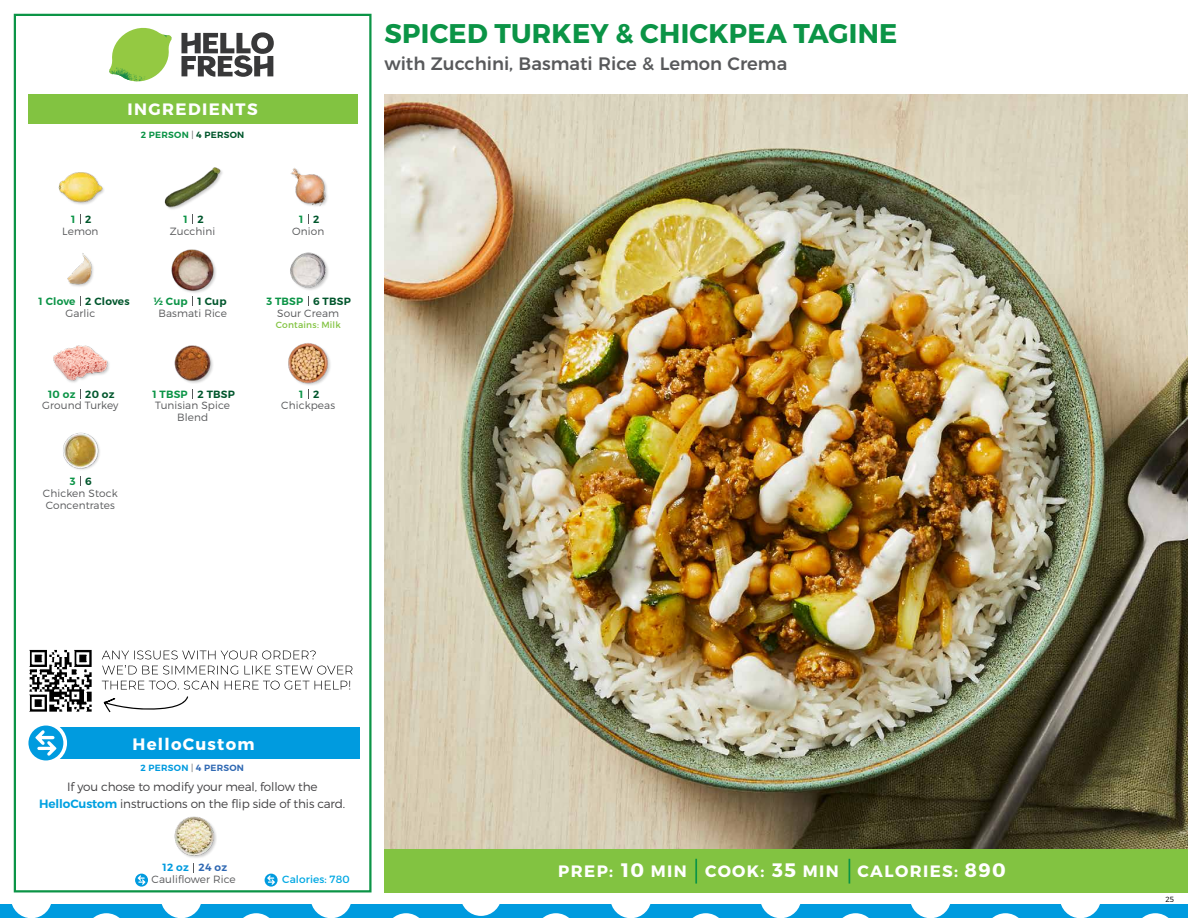
<style>
.page{position:relative;width:1188px;height:918px;background:#fff}
.page>*{position:absolute;margin:0;border:0;box-sizing:border-box;transform-origin:0 0}
.t1{font:700 27px "Montserrat";letter-spacing:.01em;color:#0b9446}
.t2{font:500 18px "Montserrat";color:#58595b}
.t3{font:700 16.5px "Montserrat";letter-spacing:.085em;color:#fff}
.t4{font:300 12px/16.5px "Montserrat";letter-spacing:-.01em;color:#414042;text-align:center}
.t5{font:300 10.5px/12px "Montserrat";letter-spacing:.01em;color:#58595b}
.t6{font:600 10.5px "Montserrat";letter-spacing:.02em;color:#00562c}
.t7{font:600 10.5px "Montserrat";letter-spacing:.02em;color:#0b9446}
.t8{font:10.5px "Montserrat";letter-spacing:.01em;color:#00a8e3}
.t9{font:600 10.5px "Montserrat";letter-spacing:.02em;color:#009bdf}
.t10{font:600 9px "Montserrat";letter-spacing:.03em;color:#0b9446}
.t11{font:600 9px "Montserrat";letter-spacing:.03em;color:#009bdf}
.t12{font:9px "Montserrat";letter-spacing:.02em;color:#82c341}
.t13{font:300 7.5px "Montserrat";color:#000}
.s1{font-weight:300;color:#58595b}
.s2{color:#00562c}
.s3{font-weight:600;color:#00a1e1}
.s4{color:#3069b3}
.s5{font-size:19.5px}
</style>
<div class="page">
<div style="left:0;top:904px;width:1188px;height:14px;background:#009bdf"></div>
<div style="left:11px;top:877px;width:41px;height:41px;background:#fff;border-radius:50%"></div>
<svg style="left:93px;top:913px;width:27px;height:5px"></svg>
<div style="left:161px;top:877px;width:41px;height:41px;background:#fff;border-radius:50%"></div>
<svg style="left:243px;top:913px;width:27px;height:5px"></svg>
<div style="left:311px;top:877px;width:41px;height:41px;background:#fff;border-radius:50%"></div>
<div style="left:460px;top:875px;width:42px;height:41px;background:#fff;border-radius:50%"></div>
<svg style="left:393px;top:913px;width:26px;height:5px"></svg>
<svg style="left:543px;top:913px;width:26px;height:5px"></svg>
<div style="left:610px;top:877px;width:41px;height:41px;background:#fff;border-radius:50%"></div>
<svg style="left:692px;top:913px;width:27px;height:5px"></svg>
<div style="left:760px;top:877px;width:41px;height:41px;background:#fff;border-radius:50%"></div>
<svg style="left:842px;top:913px;width:27px;height:5px"></svg>
<div style="left:910px;top:877px;width:41px;height:41px;background:#fff;border-radius:50%"></div>
<svg style="left:992px;top:913px;width:27px;height:5px"></svg>
<div style="left:1060px;top:877px;width:41px;height:41px;background:#fff;border-radius:50%"></div>
<svg style="left:1142px;top:913px;width:27px;height:5px"></svg>
<div style="left:384px;top:849px;width:804px;height:43px;background:#82c341"></div>
<svg style="left:181px;top:32px;width:93px;height:45px"></svg>
<svg style="left:114px;top:28px;width:55px;height:36px"></svg>
<img style="left:143px;top:28px;width:29px;height:24px">
<img style="left:112px;top:48px;width:54px;height:10px">
<img style="left:109px;top:52px;width:55px;height:30px">
<img style="left:142px;top:58px;width:24px;height:23px">
<div style="left:28px;top:94px;width:330px;height:30px;background:#82c341"></div>
<div style="left:14px;top:14px;width:358px;height:878px;border:2px solid #0b9446"></div>
<img style="left:384px;top:94px;width:804px;height:755px">
<div style="left:172px;top:249px;width:45px;height:45px;background:#000;opacity:.2"></div>
<img style="left:171px;top:249px;width:46px;height:43px">
<img style="left:290px;top:252px;width:38px;height:38px">
<img style="left:164px;top:167px;width:58px;height:42px">
<img style="left:290px;top:168px;width:38px;height:39px">
<img style="left:67px;top:253px;width:27px;height:34px">
<img style="left:58px;top:172px;width:46px;height:33px">
<img style="left:174px;top:345px;width:39px;height:38px">
<img style="left:288px;top:343px;width:43px;height:42px">
<img style="left:53px;top:345px;width:56px;height:38px">
<img style="left:63px;top:432px;width:37px;height:38px">
<img style="left:174px;top:816px;width:42px;height:42px">
<div style="left:33px;top:727px;width:327px;height:32px;background:#009bdf"></div>
<svg style="left:25px;top:722px;width:42px;height:42px"></svg>
<div style="left:28px;top:726px;width:35px;height:34px;background:#009bdf;border-radius:50%"></div>
<svg style="left:35px;top:730px;width:22px;height:26px"></svg>
<svg style="left:135px;top:874px;width:13px;height:13px"></svg>
<svg style="left:138px;top:875px;width:8px;height:10px"></svg>
<svg style="left:265px;top:874px;width:13px;height:13px"></svg>
<svg style="left:267px;top:875px;width:8px;height:10px"></svg>
<hr style="left:695px;top:859px;width:2px;height:25px;background:#0b9446">
<svg style="left:849px;top:859px;width:1px;height:25px"></svg>
<img style="left:29px;top:649px;width:63px;height:63px">
<svg style="left:104px;top:696px;width:84px;height:17px"></svg>
<svg style="left:102px;top:681px;width:248px;height:9px"></svg>
<svg style="left:102px;top:665px;width:251px;height:9px"></svg>
<svg style="left:102px;top:651px;width:214px;height:8px"></svg>
<h3 class="t3" style="left:128px;top:99px;width:132px">INGREDIENTS</h3>
<p class="t10" style="left:141px;top:129px;width:105px">2 PERSON <span class="s1">|</span> <span class="s2">4 PERSON</span></p>
<p class="t7" style="left:71px;top:212px;width:6px">1</p>
<p class="t6" style="left:85px;top:212px;width:8px">2</p>
<p class="t6" style="left:198px;top:212px;width:8px">2</p>
<p class="t6" style="left:313px;top:212px;width:8px">2</p>
<p class="t7" style="left:184px;top:212px;width:6px">1</p>
<p class="t7" style="left:299px;top:212px;width:6px">1</p>
<p class="t5" style="left:62px;top:225px;width:38px">Lemon</p>
<p class="t5" style="left:170px;top:225px;width:47px">Zucchini</p>
<p class="t5" style="left:292px;top:225px;width:34px">Onion</p>
<p class="t7" style="left:39px;top:295px;width:38px">1 Clove</p>
<p class="t6" style="left:85px;top:294px;width:46px">2 Cloves</p>
<p class="t6" style="left:198px;top:294px;width:31px">1 Cup</p>
<p class="t6" style="left:313px;top:294px;width:39px">6 TBSP</p>
<p class="t7" style="left:154px;top:295px;width:36px">½ Cup</p>
<p class="t7" style="left:266px;top:295px;width:38px">3 TBSP</p>
<p class="t5" style="left:65px;top:307px;width:32px">Garlic</p>
<p class="t5" style="left:158px;top:307px;width:70px">Basmati Rice</p>
<p class="t5" style="left:277px;top:307px;width:63px">Sour Cream</p>
<p class="t12" style="left:276px;top:319px;width:67px">Contains: Milk</p>
<p class="t7" style="left:48px;top:387px;width:29px">10 oz</p>
<p class="t6" style="left:85px;top:387px;width:31px">20 oz</p>
<p class="t5" style="left:42px;top:400px;width:78px">Ground Turkey</p>
<p class="t7" style="left:70px;top:475px;width:7px">3</p>
<p class="t6" style="left:85px;top:475px;width:8px">6</p>
<p class="t5" style="left:43px;top:487px;width:76px">Chicken Stock<br>Concentrates</p>
<p class="t6" style="left:198px;top:387px;width:39px">2 TBSP</p>
<p class="t6" style="left:313px;top:387px;width:8px">2</p>
<p class="t7" style="left:152px;top:387px;width:37px">1 TBSP</p>
<p class="t7" style="left:299px;top:387px;width:6px">1</p>
<p class="t5" style="left:155px;top:400px;width:76px;text-align:center">Tunisian Spice<br>Blend</p>
<p class="t5" style="left:281px;top:400px;width:55px">Chickpeas</p>
<h1 class="t1" style="left:385px;top:17px;width:514px">SPICED TURKEY &amp; CHICKPEA TAGINE</h1>
<h2 class="t2" style="left:384px;top:49px;width:404px">with Zucchini, Basmati Rice &amp; Lemon Crema</h2>
<h3 class="t3" style="left:133px;top:734px;width:123px">HelloCustom</h3>
<p class="t4" style="left:39px;top:778px;width:308px">If you chose to modify your meal, follow the<br><span class="s3">HelloCustom</span> instructions on the flip side of this card.</p>
<p class="t11" style="left:141px;top:763px;width:105px">2 PERSON <span class="s1">|</span> <span class="s4">4 PERSON</span></p>
<p class="t9" style="left:163px;top:861px;width:66px">12 oz <span class="s4">24 oz</span></p>
<p class="t5" style="left:152px;top:873px;width:86px">Cauliflower Rice</p>
<p class="t8" style="left:282px;top:873px;width:69px">Calories: 780</p>
<h3 class="t3" style="left:558px;top:861px;width:449px">PREP: <span class="s5">10</span> MIN COOK: <span class="s5">35</span> MIN CALORIES: <span class="s5">890</span></h3>
<p class="t13" style="left:1166px;top:895px;width:10px">25</p>
</div>
